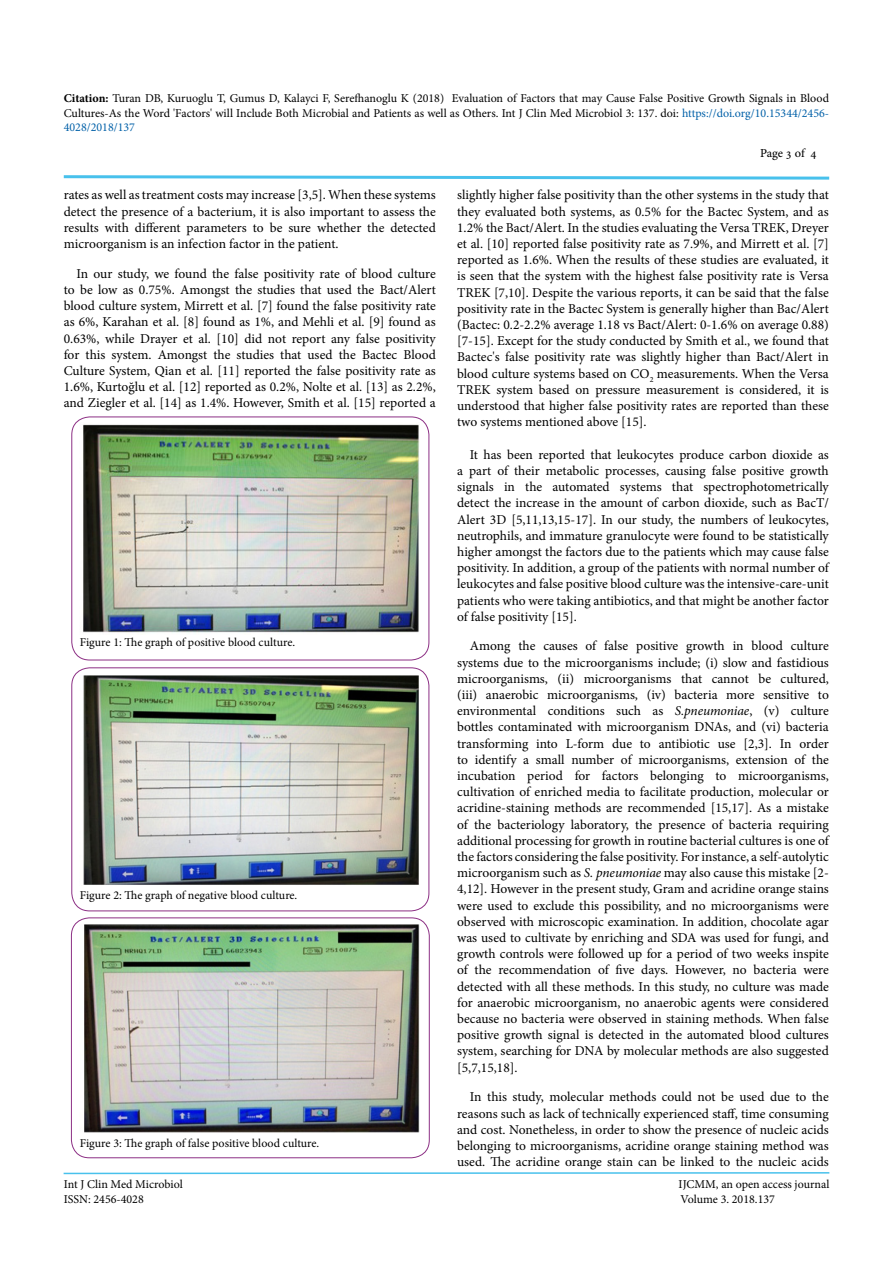
<style>
.page{position:relative;width:893px;height:1263px;background:#fff}
.page>*{position:absolute;margin:0;border:0;box-sizing:border-box;transform-origin:0 0}
.t1{font:13.5px/16.2px "Minion Pro";color:#000;text-align:justify}
.t2{font:12px/14.4px "Minion Pro";color:#000;text-align:justify}
.t3{font:12px "Adobe Hebrew";letter-spacing:-.01em;color:#000}
.s1{font-weight:700}
.s2{color:#0060a8}
.s3{font-style:italic}
</style>
<div class="page">
<svg style="left:63px;top:175px;width:767px;height:5px"></svg>
<svg style="left:63px;top:1172px;width:767px;height:3px"></svg>
<img style="left:83px;top:424px;width:337px;height:209px">
<img style="left:83px;top:675px;width:336px;height:210px">
<img style="left:84px;top:924px;width:336px;height:209px">
<div style="left:71px;top:918px;width:358px;height:240px;border:1px solid #8c2f84;border-radius:18px"></div>
<div style="left:72px;top:668px;width:357px;height:243px;border:1px solid #8c2f84;border-radius:18px"></div>
<div style="left:72px;top:417px;width:357px;height:243px;border:1px solid #8c2f84;border-radius:18px"></div>
<p class="t2" style="left:64px;top:91px;width:767px"><span class="s1">Citation:</span> Turan DB, Kuruoglu T, Gumus D, Kalayci F, Serefhanoglu K (2018) Evaluation of Factors that may Cause False Positive Growth Signals in Blood Cultures-As the Word 'Factors' will Include Both Microbial and Patients as well as Others. Int J Clin Med Microbiol 3: 137. doi: <span class="s2">https://doi.org/10.15344/2456- 4028/2018/137</span></p>
<p class="t1" style="left:64px;top:187px;width:374px">rates as well as treatment costs may increase [3,5]. When these systems detect the presence of a bacterium, it is also important to assess the results with different parameters to be sure whether the detected microorganism is an infection factor in the patient.</p>
<p class="t1" style="left:64px;top:265px;width:374px;text-indent:13px">In our study, we found the false positivity rate of blood culture to be low as 0.75%. Amongst the studies that used the Bact/Alert blood culture system, Mirrett et al. [7] found the false positivity rate as 6%, Karahan et al. [8] found as 1%, and Mehli et al. [9] found as 0.63%, while Drayer et al. [10] did not report any false positivity for this system. Amongst the studies that used the Bactec Blood Culture System, Qian et al. [11] reported the false positivity rate as 1.6%, Kurtoğlu et al. [12] reported as 0.2%, Nolte et al. [13] as 2.2%, and Ziegler et al. [14] as 1.4%. However, Smith et al. [15] reported a</p>
<p class="t2" style="left:80px;top:634px;width:217px">Figure 1: The graph of positive blood culture.</p>
<p class="t2" style="left:80px;top:888px;width:219px">Figure 2: The graph of negative blood culture.</p>
<p class="t2" style="left:80px;top:1136px;width:241px">Figure 3: The graph of false positive blood culture.</p>
<p class="t3" style="left:760px;top:146px;width:58px">Page 3 of 4</p>
<p class="t1" style="left:457px;top:187px;width:373px">slightly higher false positivity than the other systems in the study that they evaluated both systems, as 0.5% for the Bactec System, and as 1.2% the Bact/Alert. In the studies evaluating the Versa TREK, Dreyer et al. [10] reported false positivity rate as 7.9%, and Mirrett et al. [7] reported as 1.6%. When the results of these studies are evaluated, it is seen that the system with the highest false positivity rate is Versa TREK [7,10]. Despite the various reports, it can be said that the false positivity rate in the Bactec System is generally higher than Bac/Alert (Bactec: 0.2-2.2% average 1.18 vs Bact/Alert: 0-1.6% on average 0.88) [7-15]. Except for the study conducted by Smith et al., we found that Bactec's false positivity rate was slightly higher than Bact/Alert in blood culture systems based on CO<sub>2</sub> measurements. When the Versa TREK system based on pressure measurement is considered, it is understood that higher false positivity rates are reported than these two systems mentioned above [15].</p>
<p class="t1" style="left:457px;top:446px;width:373px;text-indent:13px">It has been reported that leukocytes produce carbon dioxide as a part of their metabolic processes, causing false positive growth signals in the automated systems that spectrophotometrically detect the increase in the amount of carbon dioxide, such as BacT/ Alert 3D [5,11,13,15-17]. In our study, the numbers of leukocytes, neutrophils, and immature granulocyte were found to be statistically higher amongst the factors due to the patients which may cause false positivity. In addition, a group of the patients with normal number of leukocytes and false positive blood culture was the intensive-care-unit patients who were taking antibiotics, and that might be another factor of false positivity [15].</p>
<p class="t1" style="left:457px;top:638px;width:373px;text-indent:13px">Among the causes of false positive growth in blood culture systems due to the microorganisms include; (i) slow and fastidious microorganisms, (ii) microorganisms that cannot be cultured, (iii) anaerobic microorganisms, (iv) bacteria more sensitive to environmental conditions such as <span class="s3">S.pneumoniae</span>, (v) culture bottles contaminated with microorganism DNAs, and (vi) bacteria transforming into L-form due to antibiotic use [2,3]. In order to identify a small number of microorganisms, extension of the incubation period for factors belonging to microorganisms, cultivation of enriched media to facilitate production, molecular or acridine-staining methods are recommended [15,17]. As a mistake of the bacteriology laboratory, the presence of bacteria requiring additional processing for growth in routine bacterial cultures is one of the factors considering the false positivity. For instance, a self-autolytic microorganism such as <span class="s3">S. pneumoniae</span> may also cause this mistake [2- 4,12]. However in the present study, Gram and acridine orange stains were used to exclude this possibility, and no microorganisms were observed with microscopic examination. In addition, chocolate agar was used to cultivate by enriching and SDA was used for fungi, and growth controls were followed up for a period of two weeks inspite of the recommendation of five days. However, no bacteria were detected with all these methods. In this study, no culture was made for anaerobic microorganism, no anaerobic agents were considered because no bacteria were observed in staining methods. When false positive growth signal is detected in the automated blood cultures system, searching for DNA by molecular methods are also suggested [5,7,15,18].</p>
<p class="t1" style="left:457px;top:1089px;width:373px;text-indent:13px">In this study, molecular methods could not be used due to the reasons such as lack of technically experienced staff, time consuming and cost. Nonetheless, in order to show the presence of nucleic acids belonging to microorganisms, acridine orange staining method was used. The acridine orange stain can be linked to the nucleic acids</p>
<p class="t2" style="left:64px;top:1177px;width:120px">Int J Clin Med Microbiol</p>
<p class="t2" style="left:679px;top:1177px;width:152px">IJCMM, an open access journal</p>
<p class="t2" style="left:64px;top:1191px;width:82px">ISSN: 2456-4028</p>
<p class="t2" style="left:680px;top:1191px;width:96px">Volume 3. 2018.137</p>
</div>
